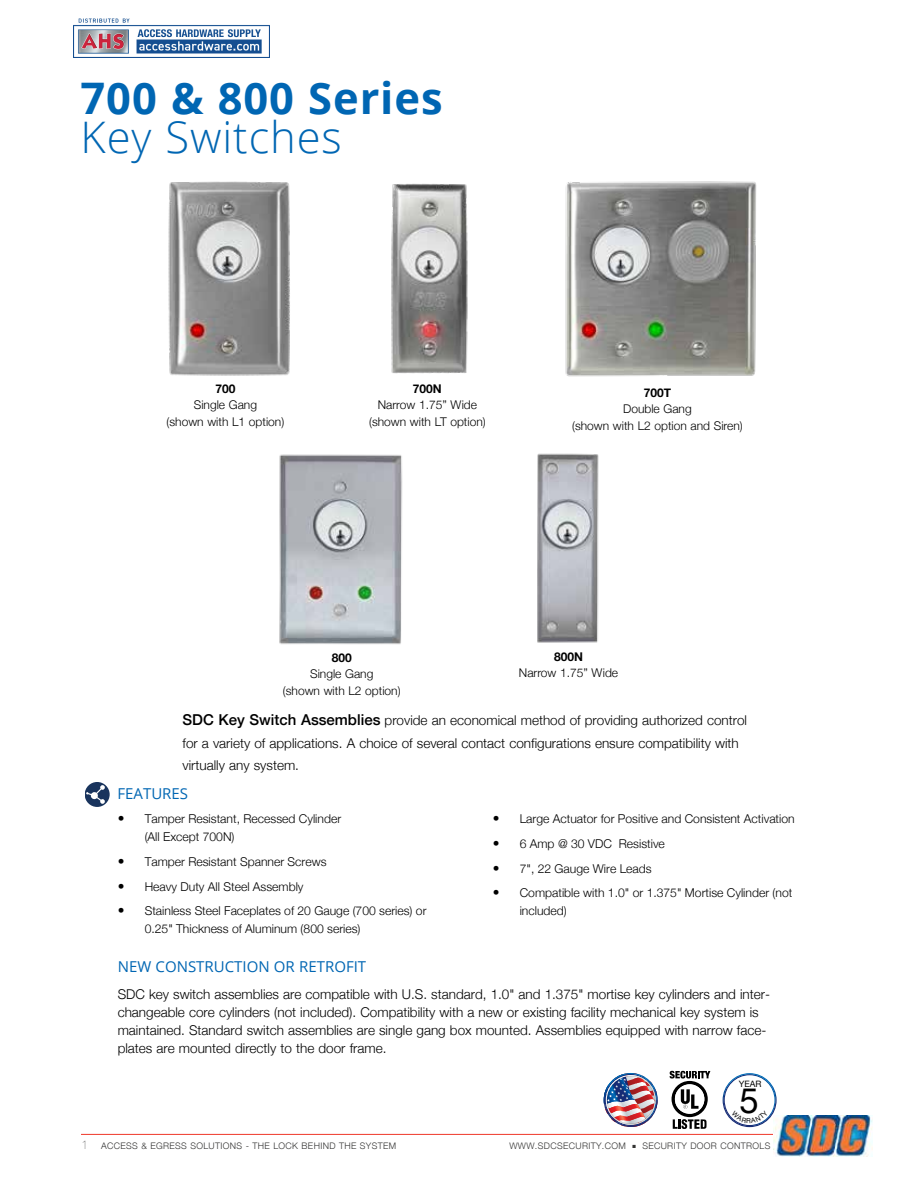
<style>
.page{position:relative;width:918px;height:1188px;background:#fff}
.page>*{position:absolute;margin:0;border:0;box-sizing:border-box;transform-origin:0 0}
.t1{font:700 43.5px "Open Sans";letter-spacing:.02em;color:#0066b3}
.t2{font:300 43.5px "Open Sans";letter-spacing:.02em;color:#0066b3}
.t3{font:34.65px "Helvetica Neue";color:#000}
.t4{font:15px "Open Sans";color:#0066b3}
.t5{font:300 13.5px/18px "Helvetica Neue";color:#000}
.t6{font:300 12.15px/18px "Helvetica Neue";color:#000}
.t7{font:300 12px/16.5px "Helvetica Neue";color:#000;text-align:center}
.t8{font:700 12px "Helvetica Neue";color:#000}
.t9{font:300 9px "Helvetica Neue";letter-spacing:.04em;color:#343433}
.t10{font:8.7px "Helvetica Neue";color:#000}
.s1{font-weight:500;font-size:15px}
.s2{font-size:13.5px}
.s3{font-weight:200;font-size:12px;color:#000}
</style>
<div class="page">
<hr style="left:81px;top:1134px;width:692px;height:1px;background:#ef3829">
<img style="left:773px;top:1115px;width:100px;height:42px">
<div style="left:85px;top:782px;width:25px;height:25px;background:#19345d;border-radius:12px"></div>
<svg style="left:86px;top:785px;width:19px;height:19px"></svg>
<img style="left:565px;top:181px;width:192px;height:196px">
<img style="left:168px;top:181px;width:122px;height:195px">
<img style="left:391px;top:183px;width:77px;height:190px">
<img style="left:279px;top:454px;width:124px;height:191px">
<img style="left:537px;top:453px;width:62px;height:190px">
<img style="left:604px;top:1073px;width:54px;height:54px">
<svg style="left:669px;top:1071px;width:41px;height:58px"></svg>
<img style="left:74px;top:18px;width:196px;height:40px">
<svg style="left:723px;top:1073px;width:54px;height:54px"></svg>
<h1 class="t1" style="left:81px;top:67px;width:364px">700 &amp; 800 Series</h1>
<h1 class="t2" style="left:81px;top:107px;width:263px">Key Switches</h1>
<p class="t8" style="left:215px;top:379px;width:22px">700</p>
<p class="t7" style="left:167px;top:396px;width:119px">Single Gang<br>(shown with L1 option)</p>
<p class="t8" style="left:413px;top:379px;width:30px">700N</p>
<p class="t7" style="left:369px;top:396px;width:118px">Narrow 1.75” Wide (shown with LT option)</p>
<p class="t8" style="left:644px;top:383px;width:29px">700T</p>
<p class="t7" style="left:572px;top:400px;width:172px">Double Gang<br>(shown with L2 option and Siren)</p>
<p class="t8" style="left:332px;top:648px;width:22px">800</p>
<p class="t7" style="left:283px;top:665px;width:119px">Single Gang<br>(shown with L2 option)</p>
<p class="t8" style="left:554px;top:647px;width:30px">800N</p>
<p class="t7" style="left:519px;top:664px;width:101px">Narrow 1.75” Wide</p>
<p class="t5" style="left:183px;top:708px;width:566px;line-height:22.5px"><span class="s1">SDC Key Switch Assemblies</span> provide an economical method of providing authorized control for a variety of applications. A choice of several contact configurations ensure compatibility with virtually any system.</p>
<p class="t4" style="left:118px;top:783px;width:72px">FEATURES</p>
<p class="t6" style="left:145px;top:809px;width:198px;text-indent:-27px"><span class="s2">•</span> Tamper Resistant, Recessed Cylinder (All Except 700N)</p>
<p class="t6" style="left:118px;top:852px;width:210px"><span class="s2">•</span> Tamper Resistant Spanner Screws</p>
<p class="t6" style="left:118px;top:876px;width:187px"><span class="s2">•</span> Heavy Duty All Steel Assembly</p>
<p class="t6" style="left:145px;top:901px;width:283px;text-indent:-27px"><span class="s2">•</span> Stainless Steel Faceplates of 20 Gauge (700 series) or<br>0.25" Thickness of Aluminum (800 series)</p>
<p class="t4" style="left:118px;top:956px;width:250px">NEW CONSTRUCTION OR RETROFIT</p>
<p class="t6" style="left:493px;top:809px;width:304px"><span class="s2">•</span> Large Actuator for Positive and Consistent Activation</p>
<p class="t6" style="left:493px;top:834px;width:174px"><span class="s2">•</span> 6 Amp @ 30 VDC Resistive</p>
<p class="t6" style="left:493px;top:858px;width:160px"><span class="s2">•</span> 7", 22 Gauge Wire Leads</p>
<p class="t6" style="left:520px;top:883px;width:274px;text-indent:-27px"><span class="s2">•</span> Compatible with 1.0" or 1.375" Mortise Cylinder (not included)</p>
<p class="t5" style="left:118px;top:984px;width:654px">SDC key switch assemblies are compatible with U.S. standard, 1.0" and 1.375" mortise key cylinders and inter&shy;changeable core cylinders (not included). Compatibility with a new or existing facility mechanical key system is maintained. Standard switch assemblies are single gang box mounted. Assemblies equipped with narrow face&shy;plates are mounted directly to the door frame.</p>
<p class="t10" style="left:739px;top:1077px;width:24px">YEAR</p>
<h2 class="t3" style="left:740px;top:1076px;width:21px">5</h2>
<p class="t9" style="left:82px;top:1138px;width:316px"><span class="s3">1</span> ACCESS &amp; EGRESS SOLUTIONS - THE LOCK BEHIND THE SYSTEM</p>
<p class="t9" style="left:509px;top:1139px;width:263px">WWW.SDCSECURITY.COM ■ SECURITY DOOR CONTROLS</p>
</div>
